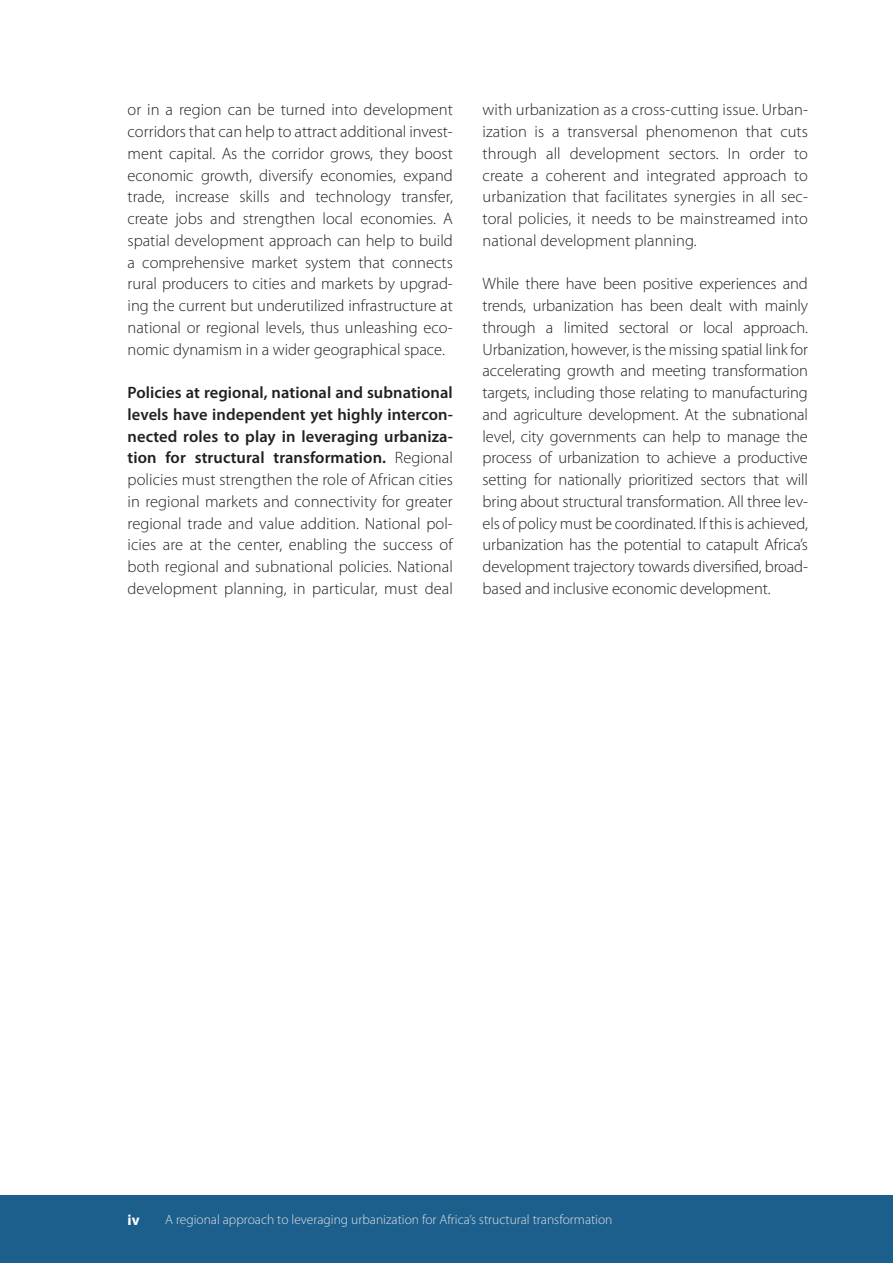
<style>
.page{position:relative;width:893px;height:1263px;background:#fff}
.page>*{position:absolute;margin:0;border:0;box-sizing:border-box;transform-origin:0 0}
._01_BodyText{font:300 16.5px/21.8px "Myriad Pro";color:#231f20;text-align:justify}
.t1{font:700 15px "Myriad Pro";color:#fff}
.t2{font:300 13.5px "Myriad Pro";color:#e0e1e3}
.s1{font-weight:600}
</style>
<div class="page">
<div style="left:0;top:1196px;width:893px;height:67px;background:#1d5f8c"></div>
<p class="_01_BodyText" style="left:128px;top:99px;width:327px">or in a region can be turned into development corridors that can help to attract additional invest&shy;ment capital. As the corridor grows, they boost economic growth, diversify economies, expand trade, increase skills and technology transfer, create jobs and strengthen local economies. A spatial development approach can help to build a comprehensive market system that connects rural producers to cities and markets by upgrad&shy;ing the current but underutilized infrastructure at national or regional levels, thus unleashing eco&shy;nomic dynamism in a wider geographical space.</p>
<p class="_01_BodyText" style="left:128px;top:382px;width:327px"><span class="s1">Policies at regional, national and subnational levels have independent yet highly intercon&shy;nected roles to play in leveraging urbaniza&shy;tion for structural transformation.</span> Regional policies must strengthen the role of African cities in regional markets and connectivity for greater regional trade and value addition. National pol&shy;icies are at the center, enabling the success of both regional and subnational policies. National development planning, in particular, must deal</p>
<p class="_01_BodyText" style="left:483px;top:99px;width:327px">with urbanization as a cross-cutting issue. Urban&shy;ization is a transversal phenomenon that cuts through all development sectors. In order to create a coherent and integrated approach to urbanization that facilitates synergies in all sec&shy;toral policies, it needs to be mainstreamed into national development planning.</p>
<p class="_01_BodyText" style="left:483px;top:273px;width:327px">While there have been positive experiences and trends, urbanization has been dealt with mainly through a limited sectoral or local approach.<br>Urbanization, however, is the missing spatial link for accelerating growth and meeting transformation targets, including those relating to manufacturing and agriculture development. At the subnational level, city governments can help to manage the process of urbanization to achieve a productive setting for nationally prioritized sectors that will bring about structural transformation. All three lev&shy;els of policy must be coordinated. If this is achieved, urbanization has the potential to catapult Africa’s development trajectory towards diversified, broad&shy;based and inclusive economic development.</p>
<p class="t1" style="left:128px;top:1210px;width:14px">iv</p>
<p class="t2" style="left:165px;top:1212px;width:449px">A regional approach to leveraging urbanization for Africa’s structural transformation</p>
</div>
